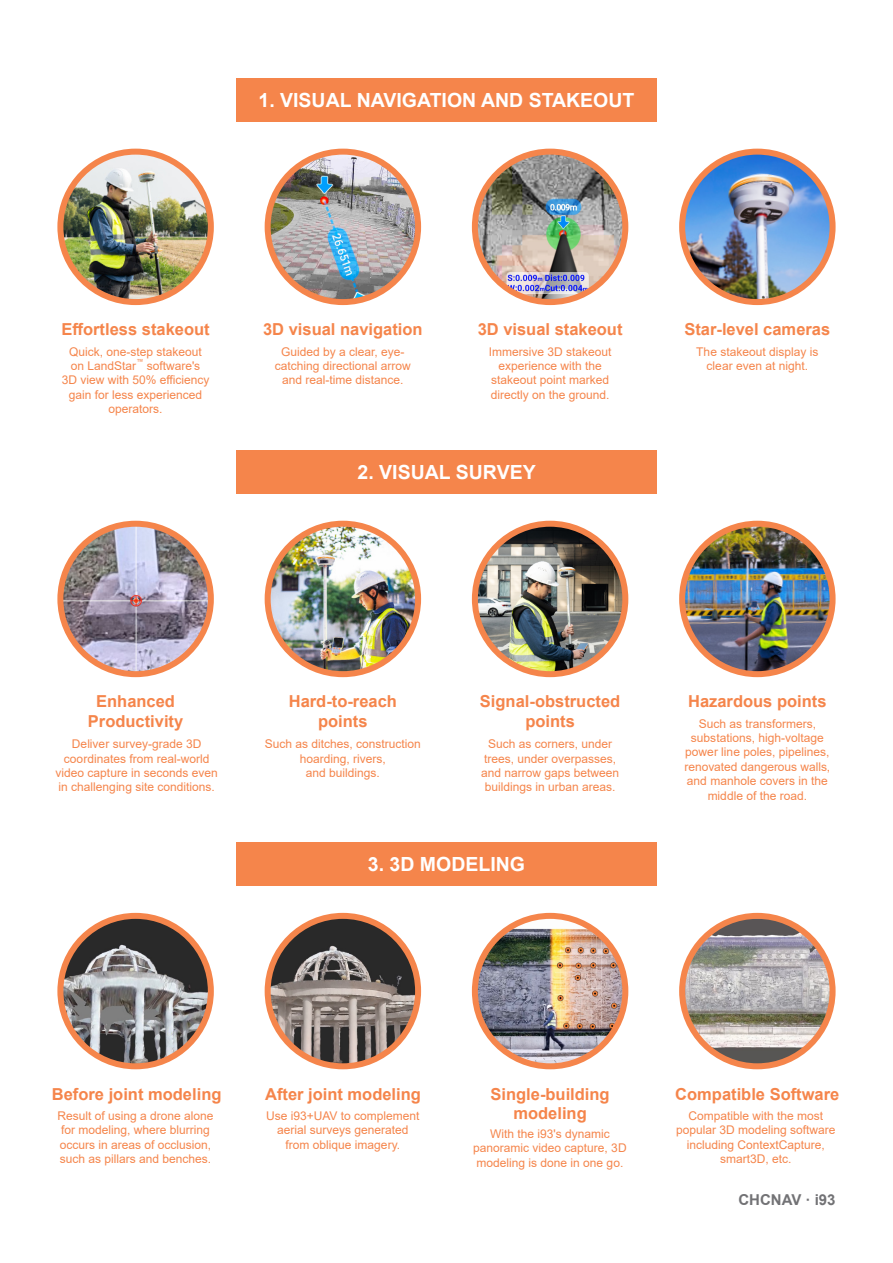
<style>
.page{position:relative;width:893px;height:1263px;background:#fff}
.page>*{position:absolute;margin:0;border:0;box-sizing:border-box;transform-origin:0 0}
.t1{font:700 19.5px "Arial";color:#fff}
.t2{font:700 16.5px/19.8px "Arial";color:#f5854b;text-align:center}
.t3{font:700 15px "Arial";color:#727275}
.t4{font:12px/14.4px "Arial";color:#f5854b;text-align:center}
.t5{font:7.05px "Arial";color:#f5854b}
</style>
<div class="page">
<img style="left:61px;top:153px;width:150px;height:149px">
<div style="left:57px;top:149px;width:157px;height:156px;border:6px solid #f5854b;border-radius:50%"></div>
<img style="left:269px;top:152px;width:149px;height:150px">
<div style="left:265px;top:149px;width:156px;height:156px;border:6px solid #f5854b;border-radius:50%"></div>
<img style="left:475px;top:152px;width:149px;height:150px">
<div style="left:472px;top:149px;width:156px;height:156px;border:6px solid #f5854b;border-radius:50%"></div>
<img style="left:682px;top:152px;width:151px;height:150px;border-radius:75px">
<div style="left:679px;top:149px;width:157px;height:156px;border:6px solid #f5854b;border-radius:50%"></div>
<div style="left:236px;top:78px;width:421px;height:43px;background:#f5854b"></div>
<img style="left:61px;top:916px;width:150px;height:149px">
<div style="left:57px;top:913px;width:157px;height:156px;border:6px solid #f5854b;border-radius:50%"></div>
<img style="left:268px;top:916px;width:150px;height:150px;border-radius:74px">
<div style="left:265px;top:913px;width:156px;height:156px;border:6px solid #f5854b;border-radius:50%"></div>
<img style="left:475px;top:916px;width:150px;height:150px;border-radius:75px">
<div style="left:472px;top:913px;width:156px;height:156px;border:6px solid #f5854b;border-radius:50%"></div>
<img style="left:682px;top:918px;width:147px;height:148px">
<div style="left:679px;top:913px;width:157px;height:156px;border:6px solid #f5854b;border-radius:50%"></div>
<div style="left:236px;top:843px;width:421px;height:43px;background:#f5854b"></div>
<img style="left:60px;top:524px;width:151px;height:150px;border-radius:75px">
<div style="left:57px;top:521px;width:157px;height:156px;border:6px solid #f5854b;border-radius:50%"></div>
<img style="left:268px;top:524px;width:150px;height:150px;border-radius:75px">
<div style="left:265px;top:521px;width:156px;height:156px;border:6px solid #f5854b;border-radius:50%"></div>
<img style="left:475px;top:524px;width:150px;height:150px;border-radius:75px">
<div style="left:472px;top:521px;width:156px;height:156px;border:6px solid #f5854b;border-radius:50%"></div>
<img style="left:682px;top:524px;width:151px;height:150px;border-radius:75px">
<div style="left:679px;top:521px;width:157px;height:156px;border:6px solid #f5854b;border-radius:50%"></div>
<div style="left:236px;top:450px;width:421px;height:44px;background:#f5854b"></div>
<p class="t1" style="left:258px;top:86px;width:377px">1. VISUAL NAVIGATION AND STAKEOUT</p>
<p class="t2" style="left:62px;top:320px;width:150px">Effortless stakeout</p>
<p class="t4" style="left:69px;top:344px;width:134px;text-align:left">Quick, one-step stakeout on LandStar</p>
<p class="t5" style="left:136px;top:357px;width:8px">™</p>
<p class="t4" style="left:147px;top:358px;width:55px">software's</p>
<p class="t4" style="left:62px;top:373px;width:149px">3D view with 50% efficiency</p>
<p class="t4" style="left:69px;top:387px;width:135px">gain for less experienced</p>
<p class="t4" style="left:109px;top:402px;width:56px">operators.</p>
<p class="t2" style="left:263px;top:320px;width:161px">3D visual navigation</p>
<p class="t4" style="left:275px;top:344px;width:138px">Guided by a clear, eye&shy;catching directional arrow and real-time distance.</p>
<p class="t2" style="left:478px;top:320px;width:146px">3D visual stakeout</p>
<p class="t4" style="left:489px;top:344px;width:124px">Immersive 3D stakeout experience with the stakeout point marked directly on the ground.</p>
<p class="t1" style="left:358px;top:458px;width:180px">2. VISUAL SURVEY</p>
<p class="t2" style="left:684px;top:320px;width:147px">Star-level cameras</p>
<p class="t4" style="left:696px;top:344px;width:124px">The stakeout display is clear even at night.</p>
<p class="t2" style="left:88px;top:692px;width:97px">Enhanced<br>Productivity</p>
<p class="t4" style="left:56px;top:737px;width:164px">Deliver survey-grade 3D coordinates from real-world video capture in seconds even in challenging site conditions.</p>
<p class="t2" style="left:289px;top:692px;width:110px">Hard-to-reach</p>
<p class="t2" style="left:318px;top:712px;width:51px">points</p>
<p class="t4" style="left:265px;top:737px;width:158px">Such as ditches, construction hoarding, rivers,</p>
<p class="t4" style="left:306px;top:765px;width:76px">and buildings.</p>
<p class="t2" style="left:480px;top:692px;width:142px">Signal-obstructed points</p>
<p class="t4" style="left:481px;top:737px;width:140px">Such as corners, under trees, under overpasses, and narrow gaps between buildings in urban areas.</p>
<p class="t1" style="left:368px;top:850px;width:159px">3. 3D MODELING</p>
<p class="t2" style="left:688px;top:692px;width:140px">Hazardous points</p>
<p class="t4" style="left:684px;top:716px;width:147px">Such as transformers, substations, high-voltage power line poles, pipelines, renovated dangerous walls, and manhole covers in the middle of the road.</p>
<p class="t2" style="left:52px;top:1084px;width:171px">Before joint modeling</p>
<p class="t4" style="left:58px;top:1108px;width:158px;text-align:left">Result of using a drone alone for modeling, where blurring occurs in areas of occlusion, such as pillars and benches.</p>
<p class="t2" style="left:265px;top:1084px;width:157px">After joint modeling</p>
<p class="t4" style="left:266px;top:1108px;width:155px">Use i93+UAV to complement aerial surveys generated</p>
<p class="t4" style="left:286px;top:1137px;width:116px">from oblique imagery.</p>
<p class="t2" style="left:490px;top:1084px;width:121px">Single-building modeling</p>
<p class="t4" style="left:473px;top:1126px;width:155px">With the i93's dynamic panoramic video capture, 3D modeling is done in one go.</p>
<p class="t2" style="left:675px;top:1084px;width:166px">Compatible Software</p>
<p class="t4" style="left:676px;top:1108px;width:161px">Compatible with the most popular 3D modeling software including ContextCapture, smart3D, etc.</p>
<p class="t3" style="left:738px;top:1189px;width:99px">CHCNAV · i93</p>
</div>
